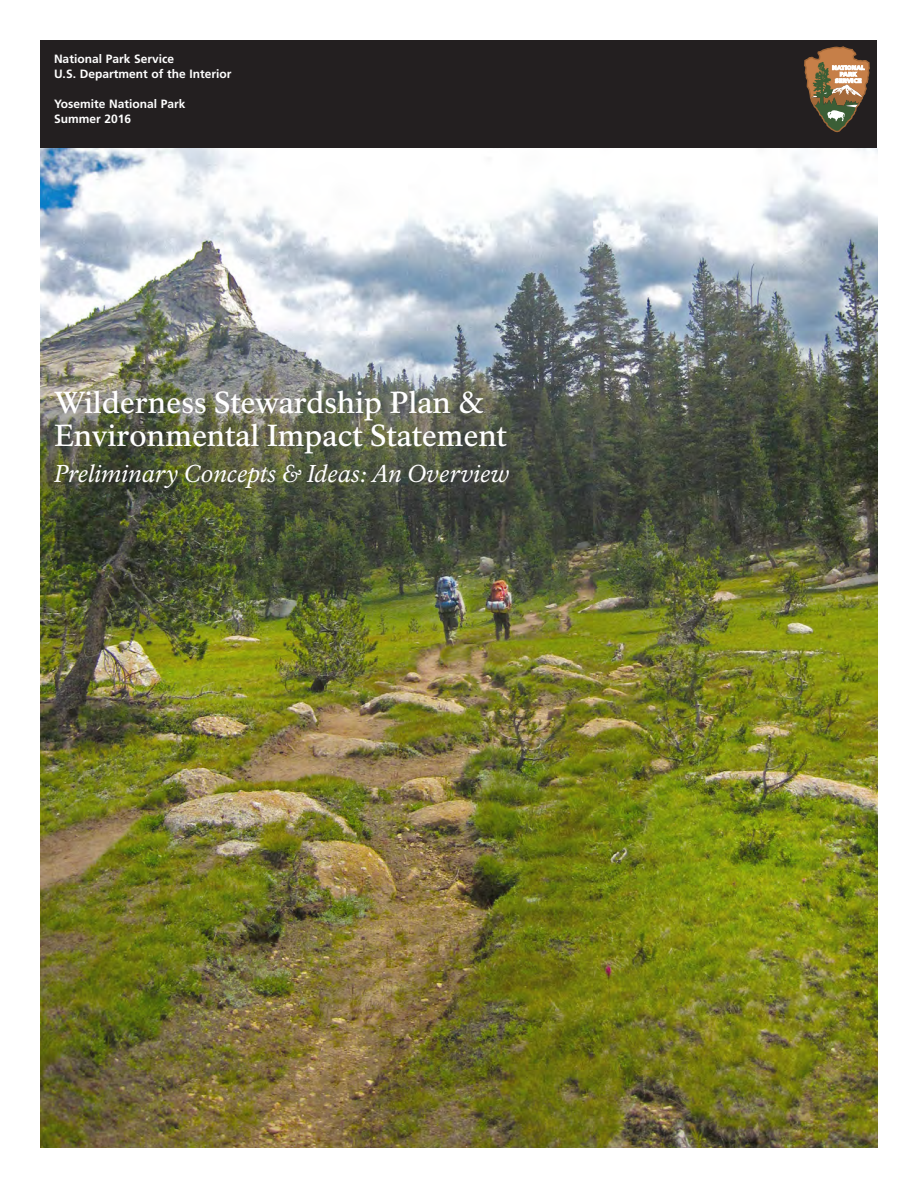
<style>
.page{position:relative;width:918px;height:1188px;background:#fff}
.page>*{position:absolute;margin:0;border:0;box-sizing:border-box;transform-origin:0 0}
.Report_Title-serif{font:500 30px/33px "NPS Rawlinson OT Old";letter-spacing:-.005em;color:#fff}
.Report_Subtitle-seri{font:italic 24px "NPS Rawlinson OT Old";color:#fff}
.Blk__band-DOI_NPS_fu{font:700 12px "Frutiger LT Std";color:#fff}
</style>
<div class="page">
<img style="left:40px;top:148px;width:838px;height:1000px">
<div style="left:40px;top:40px;width:838px;height:108px;background:#231f20"></div>
<svg style="left:804px;top:46px;width:66px;height:87px"></svg>
<p class="Blk__band-DOI_NPS_fu" style="left:54px;top:52px;width:122px">National Park Service</p>
<p class="Blk__band-DOI_NPS_fu" style="left:54px;top:67px;width:179px">U.S. Department of the Interior</p>
<p class="Blk__band-DOI_NPS_fu" style="left:54px;top:97px;width:133px">Yosemite National Park</p>
<p class="Blk__band-DOI_NPS_fu" style="left:54px;top:112px;width:79px">Summer 2016</p>
<p class="Report_Title-serif" style="left:54px;top:387px;width:455px">Wilderness Stewardship Plan &amp;<br>Environmental Impact Statement</p>
<p class="Report_Subtitle-seri" style="left:54px;top:460px;width:457px">Preliminary Concepts &amp; Ideas: An Overview</p>
</div>
